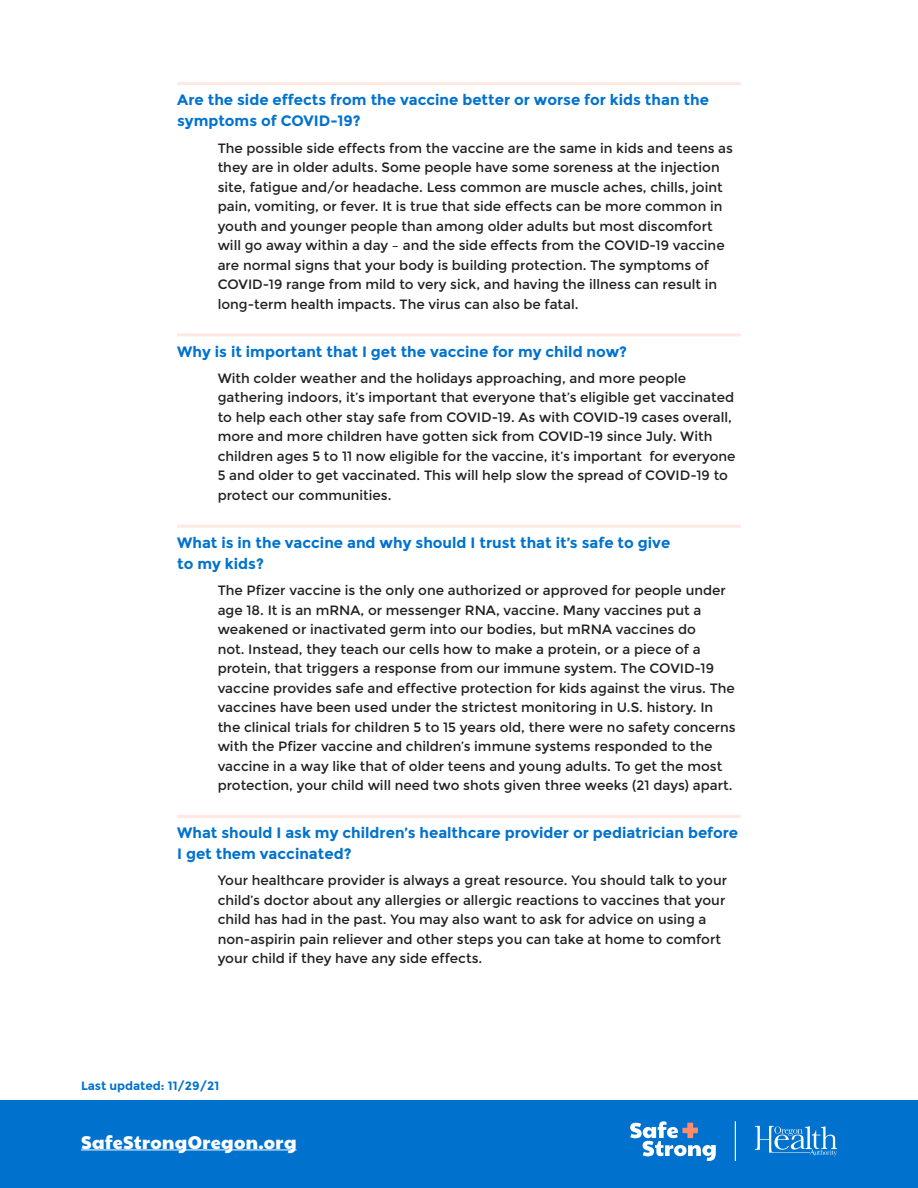
<style>
.page{position:relative;width:918px;height:1188px;background:#fff}
.page>*{position:absolute;margin:0;border:0;box-sizing:border-box;transform-origin:0 0}
.t1{font:18px "Paytone One";letter-spacing:.02em;color:#fff}
.Question{font:700 15px/21px "Montserrat";color:#0072ce}
.Answer{font:13.5px/19.5px "Montserrat";color:#231f20}
.t2{font:700 12px "Montserrat";color:#0072ce}
</style>
<div class="page">
<div style="left:0;top:1100px;width:918px;height:88px;background:#0072ce"></div>
<svg style="left:630px;top:1121px;width:86px;height:40px"></svg>
<hr style="left:735px;top:1121px;width:1px;height:40px;background:#fff">
<svg style="left:755px;top:1126px;width:82px;height:30px"></svg>
<hr style="left:81px;top:1149px;width:216px;height:1px;background:#fff">
<hr style="left:177px;top:82px;width:564px;height:3px;background:#ffe8e1">
<hr style="left:177px;top:333px;width:564px;height:3px;background:#ffe8e1">
<hr style="left:177px;top:525px;width:564px;height:3px;background:#ffe8e1">
<hr style="left:177px;top:815px;width:564px;height:3px;background:#ffe8e1">
<p class="Question" style="left:177px;top:90px;width:533px">Are the side effects from the vaccine better or worse for kids than the symptoms of COVID-19?</p>
<p class="Answer" style="left:218px;top:138px;width:517px">The possible side effects from the vaccine are the same in kids and teens as they are in older adults. Some people have some soreness at the injection site, fatigue and/or headache. Less common are muscle aches, chills, joint pain, vomiting, or fever. It is true that side effects can be more common in youth and younger people than among older adults but most discomfort will go away within a day – and the side effects from the COVID-19 vaccine are normal signs that your body is building protection. The symptoms of COVID-19 range from mild to very sick, and having the illness can result in long-term health impacts. The virus can also be fatal.</p>
<p class="Question" style="left:177px;top:341px;width:451px">Why is it important that I get the vaccine for my child now?</p>
<p class="Answer" style="left:218px;top:369px;width:519px">With colder weather and the holidays approaching, and more people gathering indoors, it’s important that everyone that’s eligible get vaccinated to help each other stay safe from COVID-19. As with COVID-19 cases overall, more and more children have gotten sick from COVID-19 since July. With children ages 5 to 11 now eligible for the vaccine, it’s important for everyone 5 and older to get vaccinated. This will help slow the spread of COVID-19 to protect our communities.</p>
<p class="Question" style="left:177px;top:532px;width:495px">What is in the vaccine and why should I trust that it’s safe to give to my kids?</p>
<p class="Answer" style="left:218px;top:581px;width:519px">The Pfizer vaccine is the only one authorized or approved for people under age 18. It is an mRNA, or messenger RNA, vaccine. Many vaccines put a weakened or inactivated germ into our bodies, but mRNA vaccines do<br>not. Instead, they teach our cells how to make a protein, or a piece of a protein, that triggers a response from our immune system. The COVID-19 vaccine provides safe and effective protection for kids against the virus. The vaccines have been used under the strictest monitoring in U.S. history. In the clinical trials for children 5 to 15 years old, there were no safety concerns with the Pfizer vaccine and children’s immune systems responded to the vaccine in a way like that of older teens and young adults. To get the most protection, your child will need two shots given three weeks (21 days) apart.</p>
<p class="Question" style="left:177px;top:822px;width:563px">What should I ask my children’s healthcare provider or pediatrician before<br>I get them vaccinated?</p>
<p class="Answer" style="left:218px;top:871px;width:511px">Your healthcare provider is always a great resource. You should talk to your child’s doctor about any allergies or allergic reactions to vaccines that your child has had in the past. You may also want to ask for advice on using a non-aspirin pain reliever and other steps you can take at home to comfort your child if they have any side effects.</p>
<p class="t2" style="left:81px;top:1079px;width:140px">Last updated: 11/29/21</p>
<h1 class="t1" style="left:81px;top:1126px;width:217px">SafeStrongOregon.org</h1>
</div>
